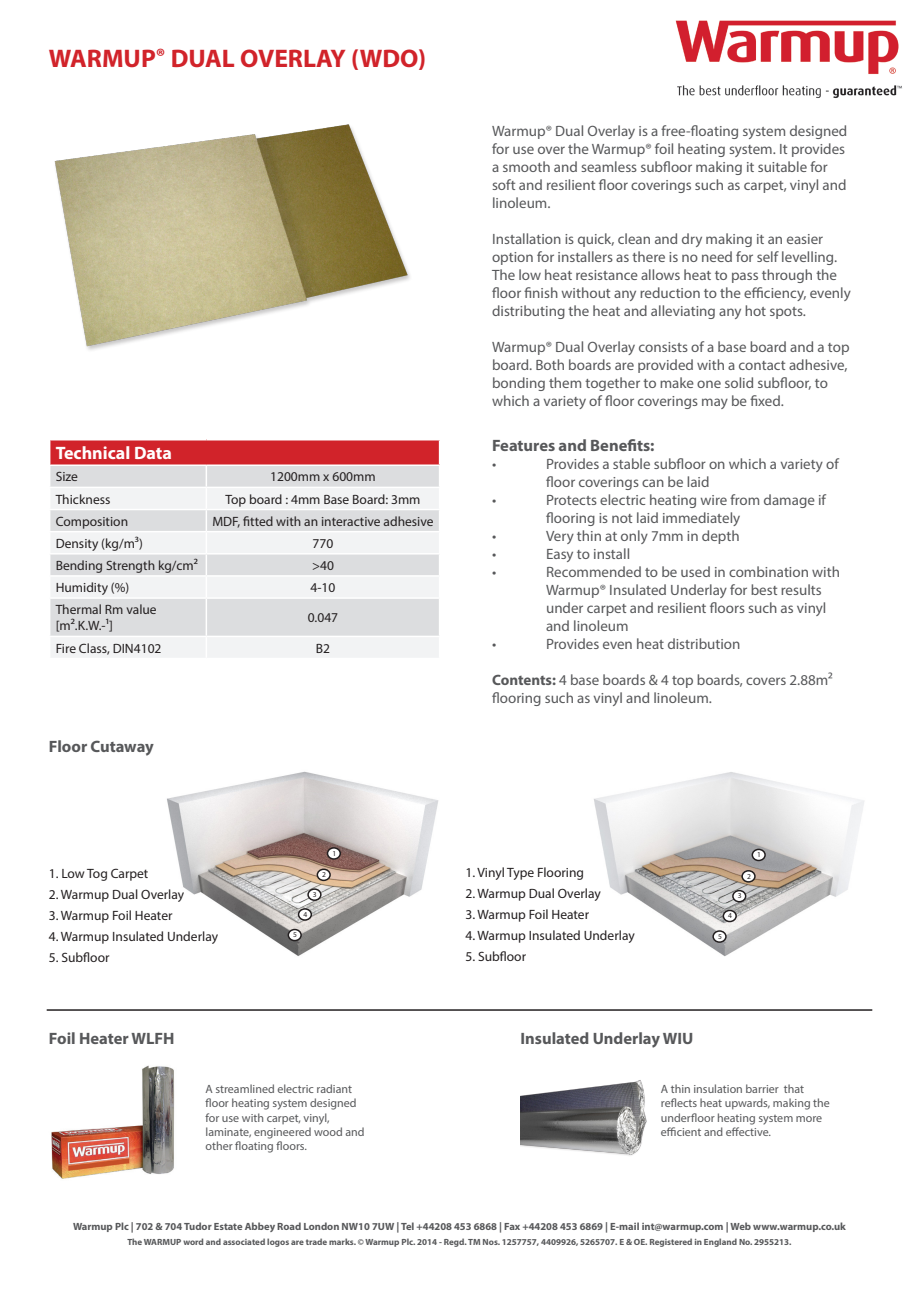
<style>
.page{position:relative;width:919px;height:1289px;background:#fff}
.page>*{position:absolute;margin:0;border:0;box-sizing:border-box;transform-origin:0 0}
.t1{font:700 25.5px "Myriad Pro";color:#d1232a}
.t2{font:700 18px "Myriad Pro";color:#fff}
.t3{font:700 16.5px "Myriad Pro";color:#57585a}
.t4{font:15px/18px "Myriad Pro";color:#57585a}
.t5{font:13.5px "Myriad Pro";color:#231f20}
.t6{font:12px/14.4px "Myriad Pro";color:#57585a}
.t7{font:700 10.5px "Myriad Pro";color:#57585a}
.t8{font:700 9px "Myriad Pro";color:#57585a}
.t9{font:7.5px "Myriad Pro";color:#231f20}
.s1{font-weight:700}
</style>
<div class="page">
<img style="left:675px;top:20px;width:227px;height:78px">
<hr style="left:47px;top:1009px;width:825px;height:1px;background:#231f20">
<img style="left:51px;top:1065px;width:124px;height:114px">
<img style="left:54px;top:125px;width:356px;height:225px">
<svg style="left:50px;top:440px;width:390px;height:217px"></svg>
<img style="left:167px;top:771px;width:272px;height:185px">
<img style="left:594px;top:772px;width:270px;height:185px">
<div style="left:288px;top:929px;width:13px;height:11px;background:#fff;border-radius:50%"></div>
<div style="left:287px;top:928px;width:15px;height:13px;border:2px solid #231f20;border-radius:50%"></div>
<div style="left:713px;top:931px;width:12px;height:11px;background:#fff;border-radius:50%"></div>
<div style="left:712px;top:930px;width:14px;height:12px;border:2px solid #231f20;border-radius:50%"></div>
<div style="left:327px;top:847px;width:13px;height:12px;background:#fff;border-radius:50%"></div>
<div style="left:327px;top:847px;width:14px;height:12px;border:2px solid #231f20;border-radius:50%"></div>
<div style="left:752px;top:849px;width:13px;height:11px;background:#fff;border-radius:50%"></div>
<div style="left:751px;top:848px;width:14px;height:13px;border:2px solid #231f20;border-radius:50%"></div>
<div style="left:317px;top:869px;width:13px;height:11px;background:#fff;border-radius:50%"></div>
<div style="left:316px;top:868px;width:15px;height:13px;border:2px solid #231f20;border-radius:50%"></div>
<div style="left:742px;top:870px;width:12px;height:11px;background:#fff;border-radius:50%"></div>
<div style="left:741px;top:870px;width:14px;height:12px;border:2px solid #231f20;border-radius:50%"></div>
<div style="left:308px;top:889px;width:13px;height:11px;background:#fff;border-radius:50%"></div>
<div style="left:307px;top:888px;width:14px;height:13px;border:2px solid #231f20;border-radius:50%"></div>
<div style="left:732px;top:890px;width:13px;height:11px;background:#fff;border-radius:50%"></div>
<div style="left:732px;top:889px;width:14px;height:13px;border:2px solid #231f20;border-radius:50%"></div>
<div style="left:298px;top:908px;width:13px;height:12px;background:#fff;border-radius:50%"></div>
<div style="left:298px;top:908px;width:14px;height:12px;border:2px solid #231f20;border-radius:50%"></div>
<div style="left:723px;top:910px;width:13px;height:11px;background:#fff;border-radius:50%"></div>
<div style="left:722px;top:909px;width:14px;height:13px;border:2px solid #231f20;border-radius:50%"></div>
<img style="left:520px;top:1080px;width:127px;height:76px">
<p class="t1" style="left:49px;top:42px;width:378px">WARMUP<sup>®</sup> DUAL OVERLAY (WDO)</p>
<p class="t2" style="left:56px;top:441px;width:118px">Technical Data</p>
<p class="t5" style="left:56px;top:468px;width:24px">Size</p>
<p class="t5" style="left:270px;top:468px;width:107px">1200mm x 600mm</p>
<p class="t5" style="left:56px;top:490px;width:56px">Thickness</p>
<p class="t5" style="left:225px;top:490px;width:197px">Top board : 4mm Base Board: 3mm</p>
<p class="t5" style="left:56px;top:513px;width:74px">Composition</p>
<p class="t5" style="left:212px;top:513px;width:223px">MDF, fitted with an interactive adhesive</p>
<p class="t5" style="left:56px;top:535px;width:89px">Density (kg/m³)</p>
<p class="t5" style="left:312px;top:535px;width:22px">770</p>
<p class="t5" style="left:56px;top:557px;width:144px">Bending Strength kg/cm²</p>
<p class="t5" style="left:312px;top:557px;width:23px">&gt;40</p>
<p class="t5" style="left:56px;top:579px;width:75px">Humidity (%)</p>
<p class="t5" style="left:310px;top:579px;width:26px">4-10</p>
<p class="t5" style="left:56px;top:601px;width:103px">Thermal Rm value</p>
<p class="t5" style="left:56px;top:617px;width:59px">[m².K.W.-¹]</p>
<p class="t5" style="left:308px;top:609px;width:32px">0.047</p>
<p class="t5" style="left:56px;top:639px;width:107px">Fire Class, DIN4102</p>
<p class="t5" style="left:316px;top:639px;width:16px">B2</p>
<p class="t3" style="left:49px;top:735px;width:106px">Floor Cutaway</p>
<p class="t4" style="left:492px;top:122px;width:357px">Warmup® Dual Overlay is a free-floating system designed for use over the Warmup® foil heating system. It provides a smooth and seamless subfloor making it suitable for soft and resilient floor coverings such as carpet, vinyl and linoleum.</p>
<p class="t4" style="left:492px;top:230px;width:360px">Installation is quick, clean and dry making it an easier option for installers as there is no need for self levelling.<br>The low heat resistance allows heat to pass through the floor finish without any reduction to the efficiency, evenly distributing the heat and alleviating any hot spots.</p>
<p class="t4" style="left:492px;top:338px;width:359px">Warmup® Dual Overlay consists of a base board and a top board. Both boards are provided with a contact adhesive, bonding them together to make one solid subfloor, to which a variety of floor coverings may be fixed.</p>
<p class="t3" style="left:492px;top:435px;width:164px">Features and Benefits:</p>
<p class="t4" style="left:492px;top:455px;width:6px">•</p>
<p class="t4" style="left:546px;top:455px;width:294px">Provides a stable subfloor on which a variety of floor coverings can be laid</p>
<p class="t4" style="left:492px;top:491px;width:6px">•</p>
<p class="t4" style="left:546px;top:491px;width:281px">Protects electric heating wire from damage if flooring is not laid immediately</p>
<p class="t4" style="left:492px;top:527px;width:6px">•</p>
<p class="t4" style="left:546px;top:527px;width:195px">Very thin at only 7mm in depth</p>
<p class="t4" style="left:492px;top:545px;width:6px">•</p>
<p class="t4" style="left:546px;top:545px;width:86px">Easy to install</p>
<p class="t4" style="left:492px;top:563px;width:6px">•</p>
<p class="t4" style="left:546px;top:563px;width:295px">Recommended to be used in combination with</p>
<p class="t4" style="left:546px;top:581px;width:282px">Warmup® Insulated Underlay for best results under carpet and resilient floors such as vinyl and linoleum</p>
<p class="t4" style="left:492px;top:635px;width:6px">•</p>
<p class="t4" style="left:546px;top:635px;width:196px">Provides even heat distribution</p>
<p class="t4" style="left:492px;top:671px;width:342px"><span class="s1">Contents:</span> 4 base boards &amp; 4 top boards, covers 2.88m² flooring such as vinyl and linoleum.</p>
<p class="t5" style="left:49px;top:864px;width:101px">1. Low Tog Carpet</p>
<p class="t5" style="left:49px;top:885px;width:137px">2. Warmup Dual Overlay</p>
<p class="t5" style="left:49px;top:906px;width:125px">3. Warmup Foil Heater</p>
<p class="t5" style="left:49px;top:927px;width:171px">4. Warmup Insulated Underlay</p>
<p class="t5" style="left:49px;top:948px;width:62px">5. Subfloor</p>
<p class="t3" style="left:49px;top:1027px;width:127px">Foil Heater WLFH</p>
<p class="t9" style="left:332px;top:848px;width:5px">1</p>
<p class="t9" style="left:757px;top:850px;width:5px">1</p>
<p class="t5" style="left:465px;top:863px;width:120px">1. Vinyl Type Flooring</p>
<p class="t5" style="left:465px;top:884px;width:137px">2. Warmup Dual Overlay</p>
<p class="t5" style="left:465px;top:905px;width:125px">3. Warmup Foil Heater</p>
<p class="t5" style="left:465px;top:926px;width:171px">4. Warmup Insulated Underlay</p>
<p class="t5" style="left:465px;top:947px;width:62px">5. Subfloor</p>
<p class="t9" style="left:322px;top:870px;width:5px">2</p>
<p class="t9" style="left:747px;top:871px;width:5px">2</p>
<p class="t9" style="left:313px;top:889px;width:5px">3</p>
<p class="t9" style="left:737px;top:891px;width:5px">3</p>
<p class="t9" style="left:303px;top:909px;width:5px">4</p>
<p class="t9" style="left:728px;top:911px;width:5px">4</p>
<p class="t9" style="left:293px;top:930px;width:5px">5</p>
<p class="t9" style="left:718px;top:931px;width:5px">5</p>
<p class="t3" style="left:520px;top:1027px;width:174px">Insulated Underlay WIU</p>
<p class="t6" style="left:205px;top:1081px;width:148px">A streamlined electric radiant</p>
<p class="t6" style="left:205px;top:1095px;width:152px">floor heating system designed</p>
<p class="t6" style="left:205px;top:1110px;width:126px">for use with carpet, vinyl,</p>
<p class="t6" style="left:205px;top:1124px;width:160px">laminate, engineered wood and</p>
<p class="t6" style="left:205px;top:1138px;width:103px">other floating floors.</p>
<p class="t6" style="left:661px;top:1081px;width:170px">A thin insulation barrier that reflects heat upwards, making the underfloor heating system more efficient and effective.</p>
<p class="t7" style="left:73px;top:1219px;width:774px">Warmup Plc | 702 &amp; 704 Tudor Estate Abbey Road London NW10 7UW | Tel +44208 453 6868 | Fax +44208 453 6869 | E-mail int@warmup.com | Web www.warmup.co.uk</p>
<p class="t8" style="left:127px;top:1236px;width:665px">The WARMUP word and associated logos are trade marks. © Warmup Plc. 2014 - Regd. TM Nos. 1257757, 4409926, 5265707. E &amp; OE. Registered in England No. 2955213.</p>
</div>
